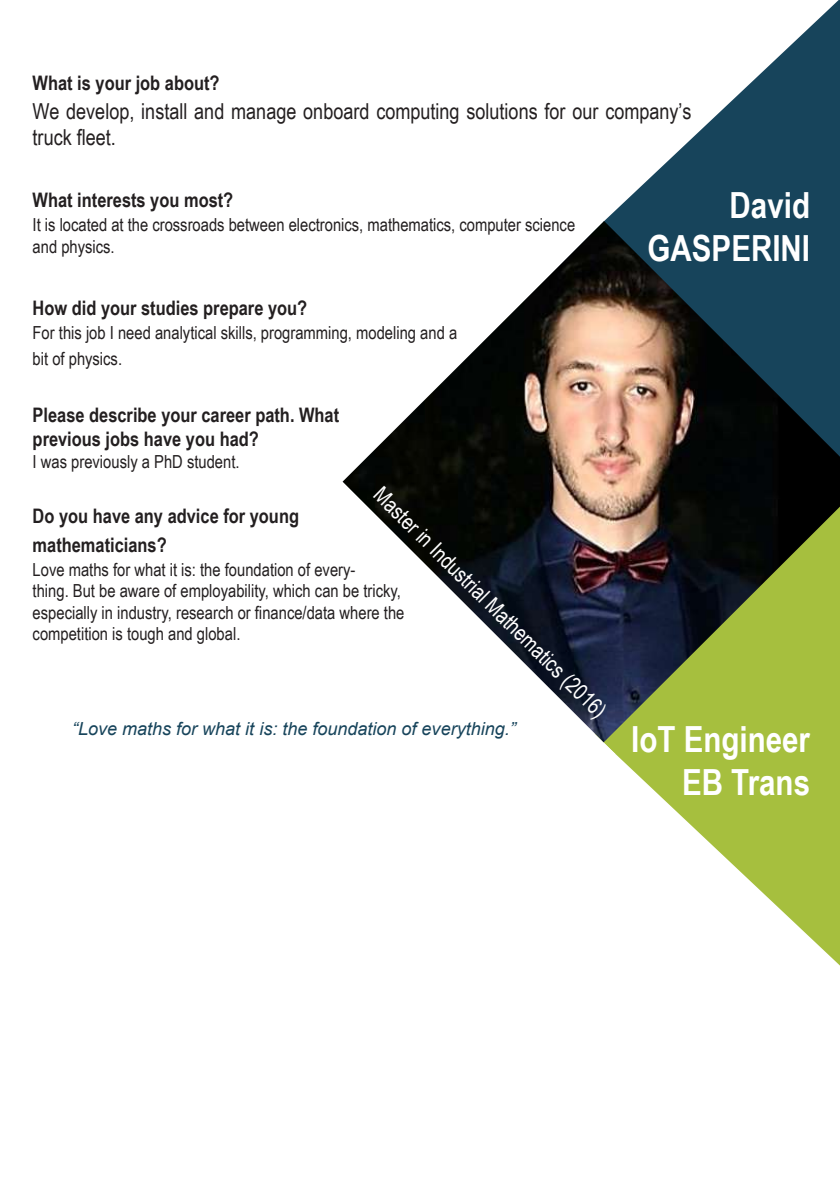
<style>
.page{position:relative;width:840px;height:1191px;background:#fff}
.page>*{position:absolute;margin:0;border:0;box-sizing:border-box;transform-origin:0 0}
.t1{font:700 36px/43.2px "Arial Narrow";color:#fff;text-align:right}
.t2{font:22px/26.4px "Arial Narrow";color:#231f20}
.t3{font:22px "Arial Narrow";color:#fff}
.t4{font:700 20px/24px "Arial Narrow";color:#231f20}
.t5{font:18px/21.6px "Arial Narrow";color:#231f20}
.t6{font:italic 18px "Arial";color:#17445b}
</style>
<div class="page">
<svg style="left:604px;top:0;width:235px;height:221px"></svg>
<svg style="left:615px;top:742px;width:224px;height:223px;fill:#a6bf3e"></svg>
<svg style="left:603px;top:742px;width:12px;height:11px"></svg>
<img style="left:342px;top:221px;width:497px;height:521px">
<p class="t4" style="left:33px;top:70px;width:188px">What is your job about?</p>
<p class="t2" style="left:33px;top:97px;width:659px">We develop, install and manage onboard computing solutions for our company’s truck fleet.</p>
<p class="t4" style="left:33px;top:187px;width:202px">What interests you most?</p>
<p class="t5" style="left:33px;top:213px;width:543px">It is located at the crossroads between electronics, mathematics, computer science and physics.</p>
<p class="t4" style="left:33px;top:295px;width:276px">How did your studies prepare you?</p>
<p class="t5" style="left:33px;top:318px;width:426px;line-height:26.4px">For this job I need analytical skills, programming, modeling and a bit of physics.</p>
<p class="t4" style="left:33px;top:402px;width:308px">Please describe your career path. What previous jobs have you had?</p>
<p class="t5" style="left:33px;top:450px;width:208px">I was previously a PhD student.</p>
<p class="t4" style="left:33px;top:500px;width:268px;line-height:28.8px">Do you have any advice for young mathematicians?</p>
<p class="t5" style="left:33px;top:557px;width:373px">Love maths for what it is: the foundation of every-<br>thing. But be aware of employability, which can be tricky, especially in industry, research or finance/data where the competition is tough and global.</p>
<p class="t3" style="left:389px;top:479px;width:318px;rotate:45deg">Master in Industrial Mathematics (2016)</p>
<p class="t6" style="left:72px;top:717px;width:445px">“Love maths for what it is: the foundation of everything.”</p>
<h1 class="t1" style="left:647px;top:182px;width:164px">David<br>GASPERINI</h1>
<h1 class="t1" style="left:630px;top:716px;width:180px">IoT Engineer<br>EB Trans</h1>
</div>
